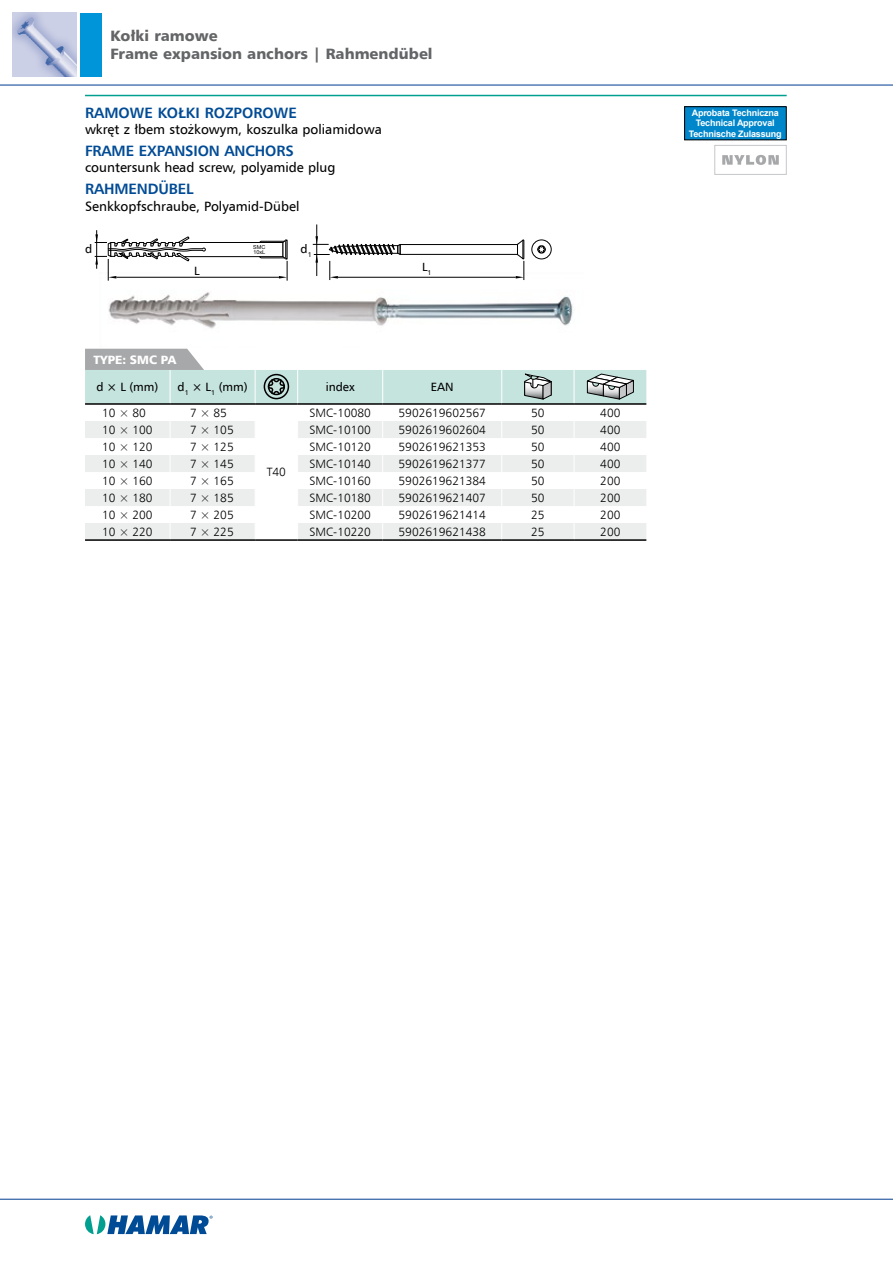
<style>
.page{position:relative;width:893px;height:1263px;background:#fff}
.page>*{position:absolute;margin:0;border:0;box-sizing:border-box;transform-origin:0 0}
.t1{font:700 15px "Humnst 777 EU";letter-spacing:-.01em;color:#004b95}
.t2{font:15px/18px "Humnst 777 Blk EU";color:#646567}
.t3{font:13.5px "Humnst 777 EU";color:#000}
.t4{font:12px "Humnst 777 Lt EU";color:#000}
.t5{font:12px "Humnst 777 EU";color:#000}
.t6{font:12px "Humnst 777 Blk EU";color:#fff}
.t7{font:11.85px "Humnst 777 EU";color:#000}
.t8{font:700 9px/10.8px "Arial";letter-spacing:-.02em;color:#fff;text-align:center}
.t9{font:5.4px/5.1px "Helvetica Neue LT Pro";color:#000}
</style>
<div class="page">
<hr style="left:0;top:1199px;width:893px;height:1px;background:#003d90">
<svg style="left:85px;top:1215px;width:128px;height:19px"></svg>
<hr style="left:0;top:85px;width:893px;height:1px;background:#003d90">
<div style="left:81px;top:13px;width:21px;height:64px;background:#0095d8"></div>
<img style="left:13px;top:13px;width:64px;height:64px">
<img style="left:108px;top:292px;width:466px;height:37px">
<hr style="left:85px;top:95px;width:702px;height:1px;background:#009f8f">
<hr style="left:255px;top:539px;width:43px;height:2px;background:#000">
<hr style="left:298px;top:539px;width:85px;height:2px;background:#000">
<hr style="left:383px;top:539px;width:119px;height:2px;background:#000">
<hr style="left:502px;top:539px;width:72px;height:2px;background:#000">
<hr style="left:574px;top:539px;width:72px;height:2px;background:#000">
<hr style="left:85px;top:539px;width:85px;height:2px;background:#000">
<hr style="left:170px;top:539px;width:85px;height:2px;background:#000">
<svg style="left:85px;top:349px;width:561px;height:190px"></svg>
<hr style="left:96px;top:230px;width:1px;height:39px;background:#000">
<hr style="left:316px;top:224px;width:1px;height:52px;background:#000">
<div style="left:531px;top:240px;width:21px;height:19px;border:1px solid #000;border-radius:50%"></div>
<svg style="left:537px;top:245px;width:9px;height:9px"></svg>
<svg style="left:313px;top:236px;width:212px;height:44px"></svg>
<svg style="left:95px;top:234px;width:193px;height:47px"></svg>
<div style="left:714px;top:145px;width:73px;height:30px;border:1px solid #c6c7c8"></div>
<svg style="left:722px;top:155px;width:57px;height:10px"></svg>
<div style="left:685px;top:107px;width:101px;height:33px;background:#0086cb"></div>
<div style="left:684px;top:106px;width:103px;height:34px;border:1px solid #000"></div>
<p class="t2" style="left:111px;top:27px;width:324px">Kołki ramowe<br>Frame expansion anchors | Rahmendübel</p>
<p class="t1" style="left:85px;top:103px;width:213px">RAMOWE KOŁKI ROZPOROWE</p>
<p class="t3" style="left:85px;top:121px;width:298px">wkręt z łbem stożkowym, koszulka poliamidowa</p>
<p class="t1" style="left:85px;top:141px;width:210px">FRAME EXPANSION ANCHORS</p>
<p class="t3" style="left:85px;top:159px;width:252px">countersunk head screw, polyamide plug</p>
<p class="t1" style="left:85px;top:180px;width:110px">RAHMENDÜBEL</p>
<p class="t3" style="left:85px;top:198px;width:216px">Senkkopfschraube, Polyamid-Dübel</p>
<p class="t5" style="left:85px;top:241px;width:9px">d</p>
<p class="t5" style="left:194px;top:263px;width:7px">L</p>
<p class="t6" style="left:94px;top:352px;width:84px">TYPE: SMC PA</p>
<p class="t9" style="left:253px;top:244px;width:14px">SMC<br>10xL</p>
<p class="t5" style="left:301px;top:241px;width:13px">d<sub>1</sub></p>
<p class="t7" style="left:422px;top:260px;width:11px">L<sub>1</sub></p>
<p class="t5" style="left:96px;top:379px;width:64px">d × L (mm)</p>
<p class="t5" style="left:178px;top:379px;width:72px">d<sub>1</sub> × L<sub>1</sub> (mm)</p>
<p class="t5" style="left:326px;top:379px;width:30px">index</p>
<p class="t5" style="left:431px;top:379px;width:24px">EAN</p>
<p class="t4" style="left:102px;top:406px;width:45px">10 × 80</p>
<p class="t4" style="left:190px;top:406px;width:38px">7 × 85</p>
<p class="t4" style="left:309px;top:406px;width:63px">SMC-10080</p>
<p class="t4" style="left:399px;top:406px;width:89px">5902619602567</p>
<p class="t4" style="left:531px;top:406px;width:15px">50</p>
<p class="t4" style="left:600px;top:406px;width:22px">400</p>
<p class="t4" style="left:102px;top:422px;width:52px">10 × 100</p>
<p class="t4" style="left:190px;top:422px;width:45px">7 × 105</p>
<p class="t4" style="left:309px;top:422px;width:63px">SMC-10100</p>
<p class="t4" style="left:399px;top:422px;width:89px">5902619602604</p>
<p class="t4" style="left:531px;top:422px;width:15px">50</p>
<p class="t4" style="left:600px;top:422px;width:22px">400</p>
<p class="t4" style="left:102px;top:439px;width:52px">10 × 120</p>
<p class="t4" style="left:190px;top:439px;width:45px">7 × 125</p>
<p class="t4" style="left:309px;top:439px;width:63px">SMC-10120</p>
<p class="t4" style="left:399px;top:439px;width:89px">5902619621353</p>
<p class="t4" style="left:531px;top:439px;width:15px">50</p>
<p class="t4" style="left:600px;top:439px;width:22px">400</p>
<p class="t4" style="left:102px;top:456px;width:52px">10 × 140</p>
<p class="t4" style="left:190px;top:456px;width:45px">7 × 145</p>
<p class="t4" style="left:309px;top:456px;width:63px">SMC-10140</p>
<p class="t4" style="left:399px;top:456px;width:89px">5902619621377</p>
<p class="t4" style="left:531px;top:456px;width:15px">50</p>
<p class="t4" style="left:600px;top:456px;width:22px">400</p>
<p class="t4" style="left:102px;top:473px;width:52px">10 × 160</p>
<p class="t4" style="left:190px;top:473px;width:45px">7 × 165</p>
<p class="t4" style="left:309px;top:473px;width:63px">SMC-10160</p>
<p class="t4" style="left:399px;top:473px;width:89px">5902619621384</p>
<p class="t4" style="left:531px;top:473px;width:15px">50</p>
<p class="t4" style="left:600px;top:473px;width:22px">200</p>
<p class="t4" style="left:102px;top:490px;width:52px">10 × 180</p>
<p class="t4" style="left:190px;top:490px;width:45px">7 × 185</p>
<p class="t4" style="left:309px;top:490px;width:63px">SMC-10180</p>
<p class="t4" style="left:399px;top:490px;width:89px">5902619621407</p>
<p class="t4" style="left:531px;top:490px;width:15px">50</p>
<p class="t4" style="left:600px;top:490px;width:22px">200</p>
<p class="t4" style="left:102px;top:507px;width:52px">10 × 200</p>
<p class="t4" style="left:190px;top:507px;width:45px">7 × 205</p>
<p class="t4" style="left:309px;top:507px;width:63px">SMC-10200</p>
<p class="t4" style="left:399px;top:507px;width:89px">5902619621414</p>
<p class="t4" style="left:531px;top:507px;width:15px">25</p>
<p class="t4" style="left:600px;top:507px;width:22px">200</p>
<p class="t4" style="left:102px;top:524px;width:52px">10 × 220</p>
<p class="t4" style="left:190px;top:524px;width:45px">7 × 225</p>
<p class="t4" style="left:309px;top:524px;width:63px">SMC-10220</p>
<p class="t4" style="left:399px;top:524px;width:89px">5902619621438</p>
<p class="t4" style="left:531px;top:524px;width:15px">25</p>
<p class="t4" style="left:600px;top:524px;width:22px">200</p>
<p class="t4" style="left:267px;top:465px;width:21px">T40</p>
<p class="t8" style="left:689px;top:107px;width:94px">Aprobata Techniczna<br>Technical Approval<br>Technische Zulassung</p>
</div>
